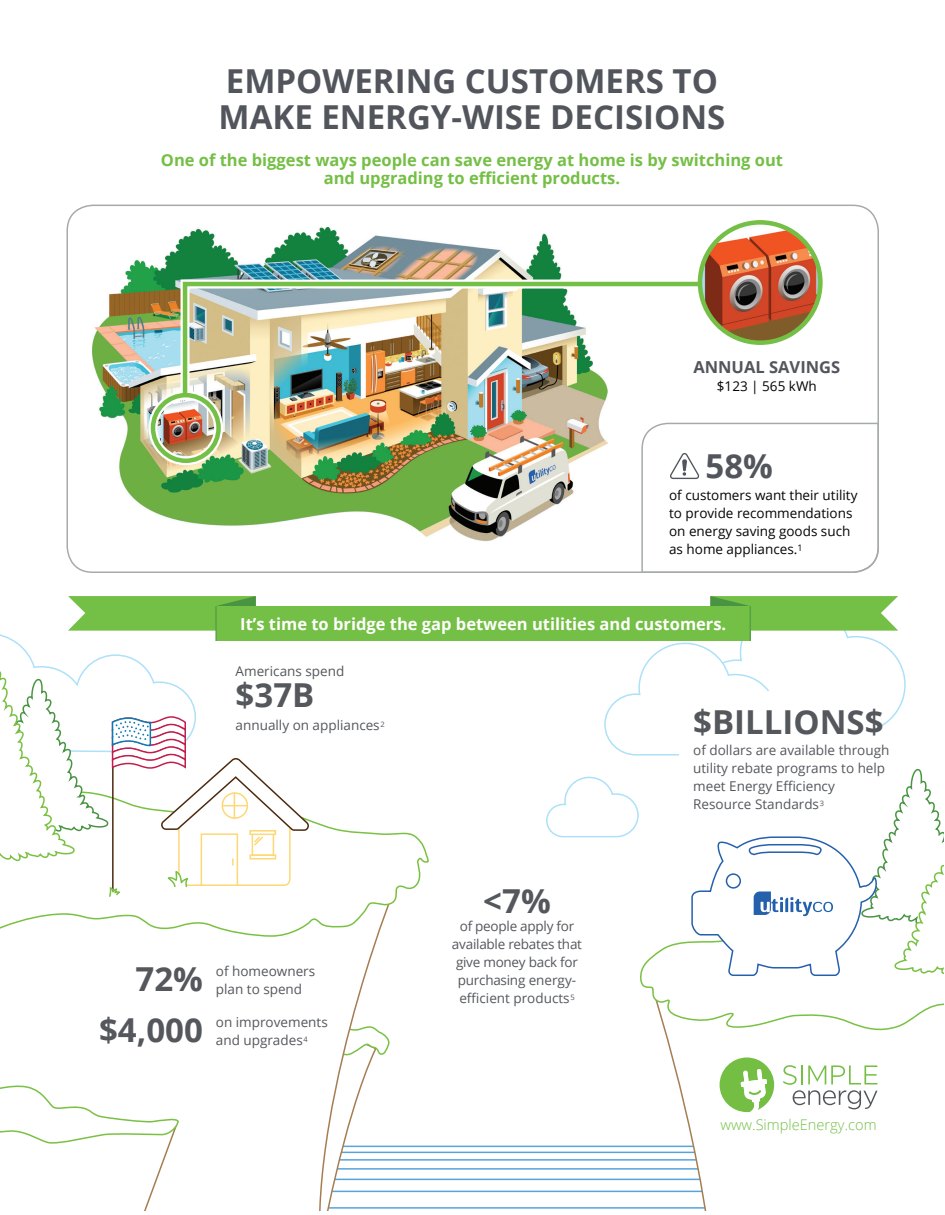
<style>
.page{position:relative;width:945px;height:1215px;background:#fff}
.page>*{position:absolute;margin:0;border:0;box-sizing:border-box;transform-origin:0 0}
.Headline{font:700 33px "Open Sans";color:#52565c}
.t1{font:700 33px "Open Sans";color:#54575c}
.Body{font:700 33px "Open Sans";color:#52565c}
.Subhead{font:700 16.5px "Open Sans";color:#74bf45}
.Subhead-2{font:700 16.5px "Open Sans";color:#fff}
.Subhead-3{font:700 16.5px "Open Sans";color:#52565c}
.t2{font:300 14.7px "Open Sans";color:#74bf45}
.t3{font:13.5px/18px "Open Sans";color:#54575c}
.Body-2{font:13.5px/18px "Open Sans";color:#040503}
.t4{font:13.5px/18px "Open Sans";letter-spacing:-.02em;color:#54575c;text-align:center}
</style>
<div class="page">
<hr style="left:300px;top:1146px;width:462px;height:1px;background:#56a4da">
<hr style="left:300px;top:1152px;width:462px;height:1px;background:#56a4da">
<hr style="left:300px;top:1159px;width:462px;height:2px;background:#56a4da">
<hr style="left:300px;top:1168px;width:462px;height:2px;background:#56a4da">
<hr style="left:300px;top:1179px;width:462px;height:1px;background:#56a4da">
<hr style="left:300px;top:1191px;width:462px;height:1px;background:#56a4da">
<hr style="left:300px;top:1207px;width:462px;height:2px;background:#56a4da">
<svg style="left:650px;top:1032px;width:207px;height:178px"></svg>
<svg style="left:300px;top:962px;width:90px;height:248px"></svg>
<svg style="left:0;top:820px;width:429px;height:142px"></svg>
<svg style="left:0;top:1085px;width:179px;height:125px"></svg>
<svg style="left:720px;top:1057px;width:54px;height:55px"></svg>
<svg style="left:783px;top:1065px;width:95px;height:44px"></svg>
<img style="left:92px;top:228px;width:516px;height:313px">
<img style="left:176px;top:275px;width:522px;height:131px">
<div style="left:149px;top:391px;width:74px;height:74px;border:9px solid #fff;border-radius:50%"></div>
<div style="left:151px;top:393px;width:70px;height:70px;border:4px solid #74bf45;border-radius:50%"></div>
<img style="left:181px;top:280px;width:555px;height:121px">
<img style="left:700px;top:222px;width:120px;height:121px;border-radius:60px">
<div style="left:698px;top:220px;width:125px;height:125px;border:4px solid #74bf45;border-radius:50%"></div>
<svg style="left:641px;top:422px;width:238px;height:151px"></svg>
<svg style="left:0;top:596px;width:312px;height:319px"></svg>
<svg style="left:546px;top:596px;width:397px;height:436px"></svg>
<div style="left:216px;top:606px;width:535px;height:35px;background:#74bf45"></div>
<hr style="left:216px;top:606px;width:1px;height:35px;background:#499442">
<hr style="left:750px;top:606px;width:1px;height:35px;background:#499442">
<p class="Headline" style="left:226px;top:57px;width:494px">EMPOWERING CUSTOMERS TO</p>
<p class="Headline" style="left:219px;top:93px;width:508px">MAKE ENERGY-WISE DECISIONS</p>
<p class="Subhead" style="left:161px;top:148px;width:624px">One of the biggest ways people can save energy at home is by switching out</p>
<p class="Subhead" style="left:324px;top:166px;width:298px">and upgrading to efficient products.</p>
<p class="Subhead-3" style="left:693px;top:356px;width:148px">ANNUAL SAVINGS</p>
<p class="Body-2" style="left:717px;top:377px;width:101px">$123 | 565 kWh</p>
<p class="Body" style="left:706px;top:443px;width:69px">58%</p>
<p class="Body-2" style="left:669px;top:486px;width:190px">of customers want their utility to provide recommendations on energy saving goods such as home appliances.<sup>1</sup></p>
<p class="Subhead-2" style="left:240px;top:612px;width:488px">It’s time to bridge the gap between utilities and customers.</p>
<p class="t3" style="left:236px;top:662px;width:110px">Americans spend</p>
<p class="t1" style="left:236px;top:672px;width:80px">$37B</p>
<p class="t3" style="left:236px;top:716px;width:151px">annually on appliances<sup>2</sup></p>
<p class="t1" style="left:693px;top:699px;width:192px">$BILLIONS$</p>
<p class="t3" style="left:693px;top:741px;width:198px">of dollars are available through utility rebate programs to help meet Energy Efficiency<br>Resource Standards<sup>3</sup></p>
<p class="t1" style="left:136px;top:956px;width:69px">72%</p>
<p class="t1" style="left:99px;top:1006px;width:105px">$4,000</p>
<p class="t3" style="left:216px;top:962px;width:101px">of homeowners</p>
<p class="t3" style="left:216px;top:980px;width:88px">plan to spend</p>
<p class="t3" style="left:216px;top:1012px;width:113px">on improvements</p>
<p class="t3" style="left:216px;top:1030px;width:93px">and upgrades<sup>4</sup></p>
<p class="t1" style="left:483px;top:878px;width:69px">&lt;7%</p>
<p class="t4" style="left:452px;top:917px;width:132px">of people apply for available rebates that give money back for purchasing energy&shy;efficient products<sup>5</sup></p>
<p class="t2" style="left:720px;top:1115px;width:158px">www.SimpleEnergy.com</p>
</div>
